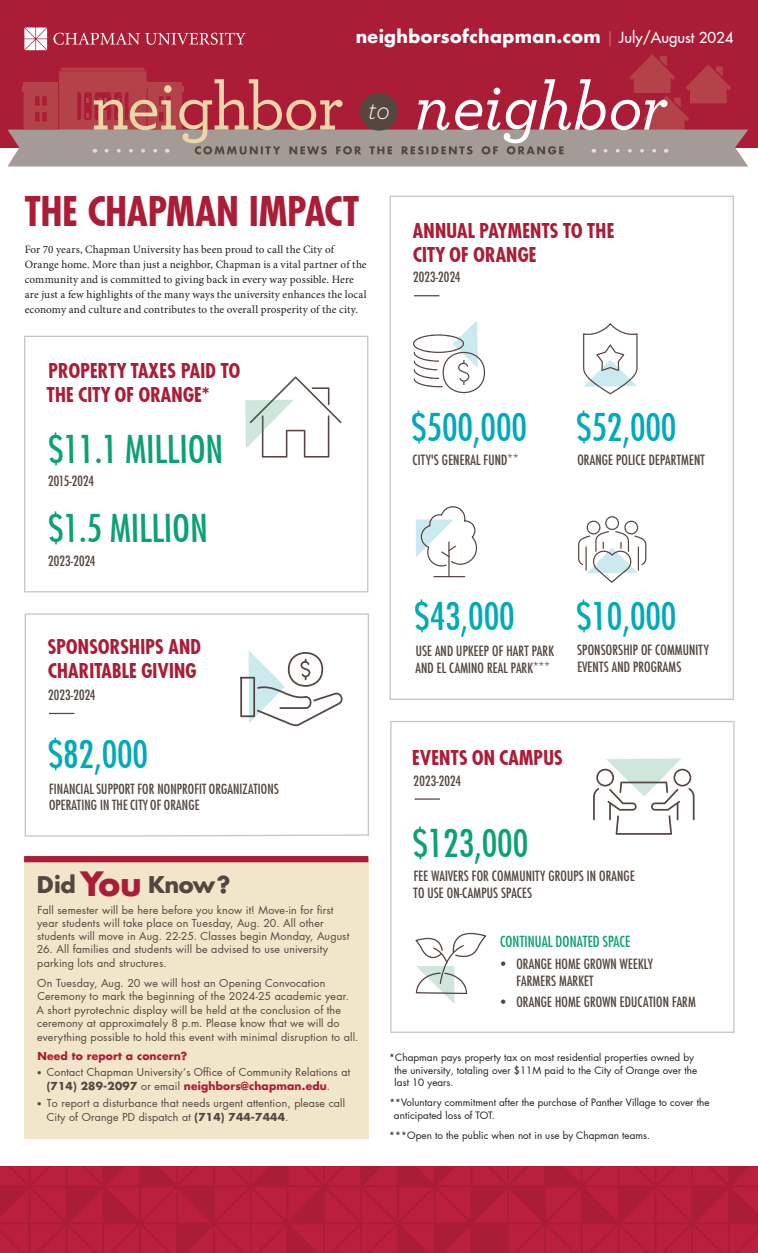
<style>
.page{position:relative;width:758px;height:1253px;background:#fff}
.page>*{position:absolute;margin:0;border:0;box-sizing:border-box;transform-origin:0 0}
.t1{font:500 68.75px "Archer Pro";letter-spacing:-.025em;color:#ead6a9}
.t2{font:700 condensed 40px "Futura LT Pro";letter-spacing:-.01em;color:#ab1d36}
.t3{font:500 condensed 37.5px "Futura LT Pro";color:#00aab8}
.t4{font:500 condensed 37.5px "Futura LT Pro";color:#0ba175}
.t5{font:700 22.5px "Futura LT Pro";letter-spacing:-.02em;color:#544640}
.t6{font:700 condensed 20px/24px "Futura LT Pro";color:#ab1d36}
.t7{font:700 17.5px "Futura LT Pro";letter-spacing:.02em;color:#fff}
.t8{font:500 condensed 15px "Futura LT Pro";color:#0ba175}
.t9{font:500 condensed 13.75px/16.5px "Futura";color:#544640}
.t10{font:500 condensed 13.75px/16.5px "Futura LT Pro";color:#544640}
.t11{font:11.25px/15px "Minion Pro";letter-spacing:.01em;color:#231f20}
.t12{font:10.75px/13.4px "Futura LT Pro";letter-spacing:.015em;color:#544640}
.t13{font:700 10.75px "Futura LT Pro";letter-spacing:.01em;color:#ab1d36}
.t14{font:10px/13.8px "Futura LT Pro";color:#231f20}
.s1{font-weight:400;font-size:15px;color:#c36b66}
.s2{font-weight:500;font-size:15px}
.s3{font-style:italic;color:#fff}
.s4{font-size:32.88px;color:#ab1d36}
.s5{font-size:8.75px}
.s6{font-weight:700}
.s7{font-weight:700;color:#ab1d36}
</style>
<div class="page">
<div style="left:0;top:0;width:758px;height:148px;background:#ab1d36"></div>
<div style="left:0;top:1166px;width:758px;height:86px;background:linear-gradient(to right,#b61e3b,#b51e3b)"></div>
<svg style="left:8px;top:27px;width:740px;height:139px"></svg>
<div style="left:360px;top:93px;width:38px;height:38px;background:#544640;border-radius:50%"></div>
<div style="left:24px;top:858px;width:344px;height:280px;background:#f1e6ca"></div>
<div style="left:24px;top:856px;width:344px;height:6px;background:#ab1d36"></div>
<div style="left:24px;top:336px;width:344px;height:256px;border:1px solid #c9c2c0"></div>
<svg style="left:245px;top:376px;width:96px;height:81px"></svg>
<svg style="left:583px;top:323px;width:54px;height:71px"></svg>
<hr style="left:448px;top:541px;width:1px;height:36px;background:#544640">
<svg style="left:416px;top:506px;width:61px;height:60px"></svg>
<hr style="left:433px;top:576px;width:32px;height:1px;background:#544640">
<svg style="left:578px;top:516px;width:68px;height:67px"></svg>
<svg style="left:413px;top:320px;width:72px;height:73px"></svg>
<svg style="left:24px;top:613px;width:345px;height:224px"></svg>
<svg style="left:240px;top:650px;width:102px;height:76px"></svg>
<svg style="left:49px;top:713px;width:25px;height:1px"></svg>
<svg style="left:414px;top:295px;width:25px;height:1px"></svg>
<div style="left:390px;top:721px;width:344px;height:312px;border:1px solid #c9c2c0"></div>
<svg style="left:414px;top:798px;width:26px;height:1px"></svg>
<svg style="left:415px;top:932px;width:71px;height:72px"></svg>
<svg style="left:593px;top:758px;width:101px;height:76px"></svg>
<h3 class="t7" style="left:355px;top:23px;width:379px">neighborsofchapman.com <span class="s1">|</span> <span class="s2">July/August 2024</span></h3>
<h1 class="t1" style="left:91px;top:57px;width:577px">neighbor <sup>to</sup> <span class="s3">neighbor</span></h1>
<h2 class="t2" style="left:24px;top:184px;width:336px">THE CHAPMAN IMPACT</h2>
<p class="t11" style="left:25px;top:243px;width:343px">For 70 years, Chapman University has been proud to call the City of Orange home. More than just a neighbor, Chapman is a vital partner of the community and is committed to giving back in every way possible. Here are just a few highlights of the many ways the university enhances the local economy and culture and contributes to the overall prosperity of the city.</p>
<h3 class="t6" style="left:47px;top:358px;width:195px">PROPERTY TAXES PAID TO<br>THE CITY OF ORANGE*</h3>
<h3 class="t4" style="left:48px;top:423px;width:177px">$11.1 MILLION</h3>
<p class="t9" style="left:48px;top:472px;width:48px">2015-2024</p>
<h3 class="t4" style="left:48px;top:503px;width:162px">$1.5 MILLION</h3>
<p class="t9" style="left:48px;top:552px;width:49px">2023-2024</p>
<h3 class="t6" style="left:48px;top:635px;width:155px">SPONSORSHIPS AND<br>CHARITABLE GIVING</h3>
<p class="t9" style="left:48px;top:687px;width:49px">2023-2024</p>
<h3 class="t3" style="left:48px;top:728px;width:103px">$82,000</h3>
<p class="t10" style="left:49px;top:780px;width:232px">FINANCIAL SUPPORT FOR NONPROFIT ORGANIZATIONS<br>OPERATING IN THE CITY OF ORANGE</p>
<h3 class="t5" style="left:37px;top:867px;width:195px">Did <span class="s4">You</span> Know?</h3>
<p class="t12" style="left:37px;top:903px;width:313px">Fall semester will be here before you know it! Move-in for first year students will take place on Tuesday, Aug. 20. All other students will move in Aug. 22-25. Classes begin Monday, August</p>
<p class="t12" style="left:37px;top:942px;width:293px">26. All families and students will be advised to use university parking lots and structures.</p>
<p class="t12" style="left:37px;top:976px;width:323px">On Tuesday, Aug. 20 we will host an Opening Convocation Ceremony to mark the beginning of the 2024-25 academic year.<br>A short pyrotechnic display will be held at the conclusion of the ceremony at approximately 8 p.m. Please know that we will do everything possible to hold this event with minimal disruption to all.</p>
<p class="t13" style="left:38px;top:1047px;width:151px">Need to report a concern?</p>
<p class="t12" style="left:47px;top:1065px;width:305px;line-height:13.8px;text-indent:-10px"><span class="s5">•</span> Contact Chapman University’s Office of Community Relations at <span class="s6">(714) 289-2097</span> or email <span class="s7">neighbors@chapman.edu</span>.</p>
<p class="t12" style="left:47px;top:1096px;width:300px;line-height:13.8px;text-indent:-10px"><span class="s5">•</span> To report a disturbance that needs urgent attention, please call<br>City of Orange PD dispatch at <span class="s6">(714) 744-7444</span>.</p>
<h3 class="t6" style="left:413px;top:219px;width:203px">ANNUAL PAYMENTS TO THE<br>CITY OF ORANGE</h3>
<p class="t9" style="left:413px;top:269px;width:49px">2023-2024</p>
<h3 class="t3" style="left:411px;top:401px;width:118px">$500,000</h3>
<p class="t9" style="left:412px;top:452px;width:108px">CITY'S GENERAL FUND**</p>
<h3 class="t3" style="left:576px;top:401px;width:103px">$52,000</h3>
<p class="t9" style="left:577px;top:452px;width:129px">ORANGE POLICE DEPARTMENT</p>
<h3 class="t3" style="left:414px;top:590px;width:103px">$43,000</h3>
<p class="t9" style="left:415px;top:643px;width:140px">USE AND UPKEEP OF HART PARK<br>AND EL CAMINO REAL PARK***</p>
<h3 class="t3" style="left:576px;top:590px;width:103px">$10,000</h3>
<p class="t9" style="left:577px;top:642px;width:133px">SPONSORSHIP OF COMMUNITY<br>EVENTS AND PROGRAMS</p>
<h3 class="t6" style="left:412px;top:745px;width:153px">EVENTS ON CAMPUS</h3>
<p class="t9" style="left:413px;top:772px;width:49px">2023-2024</p>
<h3 class="t4" style="left:413px;top:817px;width:118px">$123,000</h3>
<p class="t9" style="left:413px;top:868px;width:223px">FEE WAIVERS FOR COMMUNITY GROUPS IN ORANGE<br>TO USE ON-CAMPUS SPACES</p>
<h3 class="t8" style="left:500px;top:930px;width:132px">CONTINUAL DONATED SPACE</h3>
<p class="t9" style="left:516px;top:956px;width:138px;text-indent:-18px">• ORANGE HOME GROWN WEEKLY<br>FARMERS MARKET</p>
<p class="t9" style="left:498px;top:993px;width:199px">• ORANGE HOME GROWN EDUCATION FARM</p>
<p class="t14" style="left:394px;top:1051px;width:304px;line-height:12.5px;text-indent:-5px">*Chapman pays property tax on most residential properties owned by the university, totaling over $11M paid to the City of Orange over the last 10 years.</p>
<p class="t14" style="left:394px;top:1094px;width:317px;text-indent:-5px">**Voluntary commitment after the purchase of Panther Village to cover the anticipated loss of TOT.</p>
<p class="t14" style="left:389px;top:1128px;width:263px">***Open to the public when not in use by Chapman teams.</p>
<p class="t14" style="left:394px;top:1063px;width:280px">by the universi y, totaling over $11M paid to the City of Orange</p>
<p class="t14" style="left:394px;top:1096px;width:317px;text-indent:-5px">**Voluntary commitment after the purchase of Panther Village to cover the anticipated loss of TOT.</p>
<p class="t14" style="left:389px;top:1129px;width:263px">***Open to the public when not in use by Chapman teams.</p>
</div>
